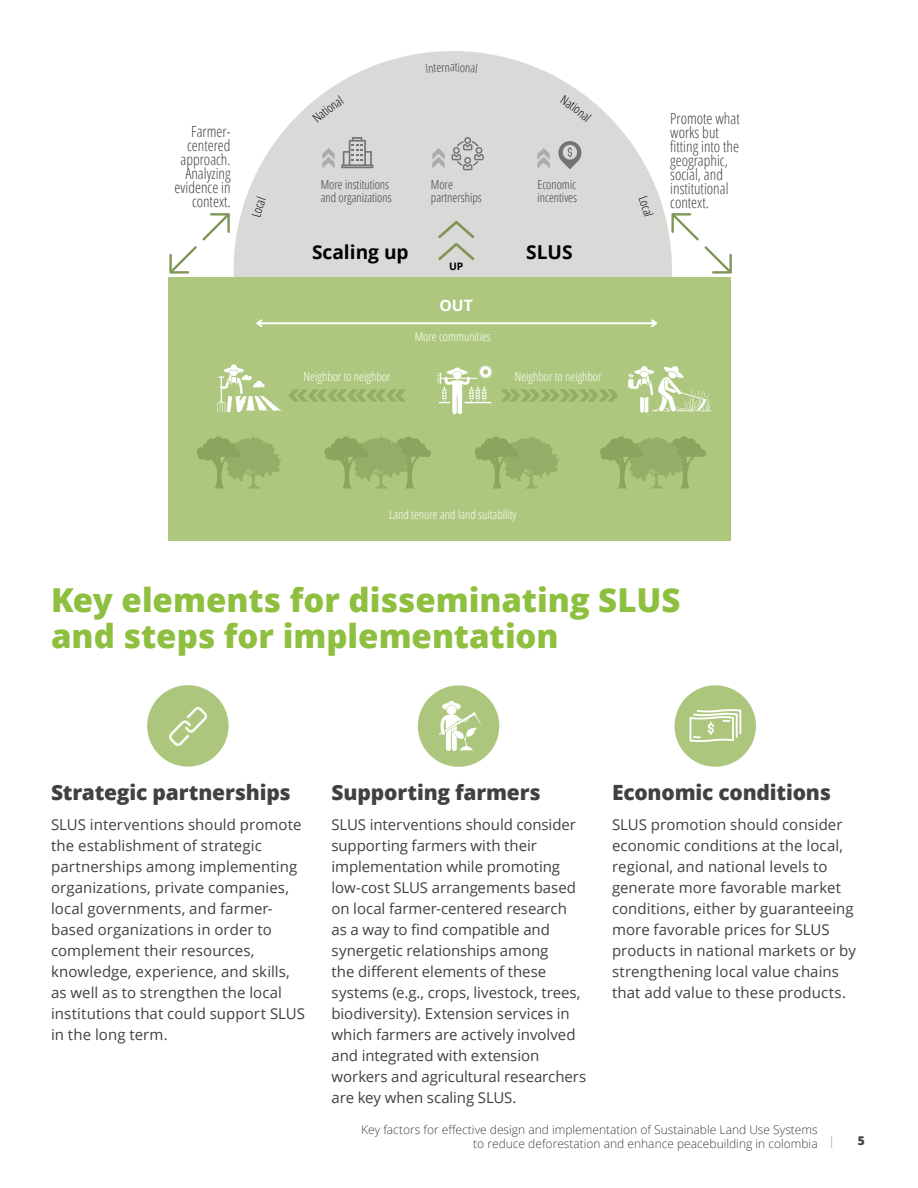
<style>
.page{position:relative;width:918px;height:1188px;background:#fff}
.page>*{position:absolute;margin:0;border:0;box-sizing:border-box;transform-origin:0 0}
.t1{font:800 33px/36px "Open Sans";color:#8ebf3f}
.t2{font:800 21px "Open Sans";letter-spacing:-.01em;color:#414042}
.t3{font:700 19.2px "Open Sans";color:#000}
.t4{font:700 15.6px "Open Sans";color:#fff}
.t5{font:300 condensed 15.3px/14px "Open Sans";color:#414042;text-align:right}
.t6{font:15px/21px "Open Sans";letter-spacing:.005em;color:#414042}
.t7{font:300 condensed 12.45px "Open Sans";color:#fff}
.t8{font:300 condensed 12.45px/13.8px "Open Sans";color:#414042}
.t9{font:300 12px/14.4px "Open Sans";color:#414042;text-align:right}
.t10{font:300 12px "Open Sans";color:#939598}
.t11{font:800 12px "Open Sans";color:#414042}
.t12{font:700 10.35px "Open Sans";color:#000}
</style>
<div class="page">
<div style="left:234px;top:51px;width:438px;height:438px;background:#d9d9d8;border-radius:50%"></div>
<div style="left:168px;top:277px;width:563px;height:264px;background:#adc87e"></div>
<svg style="left:501px;top:389px;width:117px;height:13px"></svg>
<svg style="left:197px;top:436px;width:84px;height:52px"></svg>
<svg style="left:324px;top:436px;width:107px;height:52px"></svg>
<svg style="left:475px;top:436px;width:84px;height:52px"></svg>
<svg style="left:600px;top:436px;width:106px;height:52px"></svg>
<hr style="left:258px;top:322px;width:398px;height:2px;background:#fff">
<svg style="left:256px;top:319px;width:8px;height:8px"></svg>
<svg style="left:649px;top:319px;width:8px;height:8px"></svg>
<svg style="left:288px;top:389px;width:117px;height:13px"></svg>
<svg style="left:169px;top:213px;width:61px;height:61px"></svg>
<svg style="left:671px;top:213px;width:61px;height:61px"></svg>
<svg style="left:452px;top:137px;width:32px;height:33px"></svg>
<svg style="left:558px;top:141px;width:23px;height:28px"></svg>
<svg style="left:341px;top:137px;width:32px;height:31px"></svg>
<svg style="left:322px;top:148px;width:13px;height:20px"></svg>
<svg style="left:432px;top:148px;width:13px;height:20px"></svg>
<svg style="left:537px;top:148px;width:13px;height:20px"></svg>
<svg style="left:438px;top:221px;width:36px;height:39px"></svg>
<svg style="left:437px;top:364px;width:56px;height:50px"></svg>
<svg style="left:217px;top:364px;width:64px;height:48px"></svg>
<svg style="left:628px;top:366px;width:83px;height:47px"></svg>
<svg style="left:147px;top:685px;width:82px;height:82px"></svg>
<img style="left:169px;top:707px;width:38px;height:38px">
<svg style="left:418px;top:685px;width:81px;height:82px"></svg>
<img style="left:439px;top:716px;width:23px;height:19px">
<svg style="left:674px;top:685px;width:82px;height:82px"></svg>
<p class="t5" style="left:175px;top:124px;width:58px">Farmer&shy;centered approach.<br>Analyzing evidence in context.</p>
<p class="t8" style="left:450px;top:60px;width:6px">a</p>
<p class="t8" style="left:321px;top:177px;width:73px">More institutions and organizations</p>
<p class="t8" style="left:431px;top:177px;width:52px">More partnerships</p>
<p class="t8" style="left:538px;top:177px;width:41px">Economic incentives</p>
<p class="t3" style="left:312px;top:239px;width:98px">Scaling up</p>
<p class="t3" style="left:526px;top:239px;width:48px">SLUS</p>
<p class="t12" style="left:449px;top:259px;width:16px">UP</p>
<p class="t4" style="left:439px;top:294px;width:35px">OUT</p>
<p class="t7" style="left:415px;top:329px;width:78px">More communities</p>
<p class="t7" style="left:304px;top:368px;width:88px">Neighbor to neighbor</p>
<p class="t7" style="left:515px;top:368px;width:88px">Neighbor to neighbor</p>
<p class="t7" style="left:389px;top:506px;width:129px">Land tenure and land suitability</p>
<p class="t5" style="left:670px;top:111px;width:71px;text-align:left">Promote what works but fitting into the geographic, social, and institutional context.</p>
<h1 class="t1" style="left:51px;top:580px;width:631px">Key elements for disseminating SLUS and steps for implementation</h1>
<h2 class="t2" style="left:51px;top:777px;width:241px">Strategic partnerships</h2>
<p class="t6" style="left:51px;top:814px;width:256px">SLUS interventions should promote the establishment of strategic partnerships among implementing organizations, private companies, local governments, and farmer&shy;based organizations in order to complement their resources, knowledge, experience, and skills, as well as to strengthen the local institutions that could support SLUS in the long term.</p>
<h2 class="t2" style="left:332px;top:777px;width:211px">Supporting farmers</h2>
<p class="t6" style="left:332px;top:814px;width:256px">SLUS interventions should consider supporting farmers with their implementation while promoting low-cost SLUS arrangements based on local farmer-centered research<br>as a way to find compatible and synergetic relationships among<br>the different elements of these systems (e.g., crops, livestock, trees, biodiversity). Extension services in which farmers are actively involved and integrated with extension workers and agricultural researchers are key when scaling SLUS.</p>
<h2 class="t2" style="left:612px;top:777px;width:220px">Economic conditions</h2>
<p class="t6" style="left:612px;top:814px;width:245px">SLUS promotion should consider economic conditions at the local, regional, and national levels to generate more favorable market conditions, either by guaranteeing more favorable prices for SLUS products in national markets or by strengthening local value chains that add value to these products.</p>
<p class="t9" style="left:361px;top:1122px;width:458px">Key factors for effective design and implementation of Sustainable Land Use Systems to reduce deforestation and enhance peacebuilding in colombia</p>
<p class="t10" style="left:829px;top:1132px;width:8px">|</p>
<p class="t11" style="left:858px;top:1131px;width:9px">5</p>
</div>
